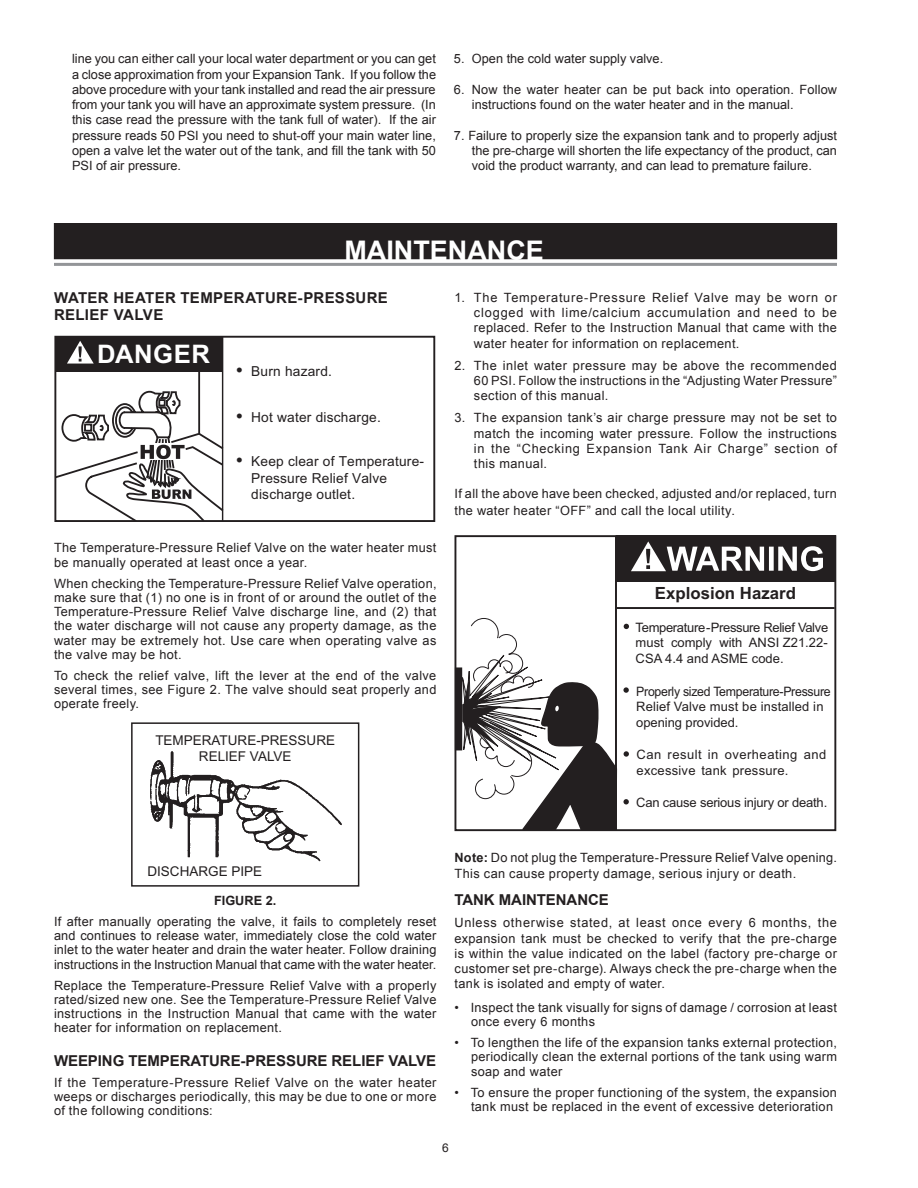
<style>
.page{position:relative;width:918px;height:1188px;background:#fff}
.page>*{position:absolute;margin:0;border:0;box-sizing:border-box;transform-origin:0 0}
.t1{font:700 27px "Arial";color:#fff}
.t2{font:700 25.5px "Arial";letter-spacing:.02em;color:#fff}
.t3{font:700 16.8px "Arial";color:#231f20}
.t4{font:700 15px "Arial";letter-spacing:-.005em;color:#231f20}
.t5{font:700 15px/16.5px "Arial";letter-spacing:.02em;color:#231f20}
.t6{font:13.8px/16.5px "Arial";letter-spacing:.015em;color:#231f20}
.t7{font:13.5px/16.2px "Arial";color:#231f20;text-align:center}
.t8{font:13.05px/15.6px "Arial";color:#231f20;text-align:justify}
.t9{font:13.05px/15.6px "Arial";color:#231f20;scale:.95 1}
.t10{font:13.05px/15.6px "Arial";letter-spacing:.035em;color:#231f20}
.t11{font:12.75px/15.3px "Arial";letter-spacing:.025em;color:#231f20;text-align:justify}
.t12{font:12.75px/15.3px "Arial";letter-spacing:.005em;color:#231f20}
.t13{font:12.75px "Arial";color:#231f20}
.t14{font:700 12.75px "Arial";color:#231f20}
.t15{font:12px "Arial";color:#231f20}
.s1{font-weight:700;font-size:16.95px}
.s2{font-weight:700}
</style>
<div class="page">
<div style="left:54px;top:224px;width:783px;height:35px;background:#231f20"></div>
<div style="left:54px;top:223px;width:783px;height:36px;border:1px solid #231f20"></div>
<hr style="left:54px;top:263px;width:783px;height:3px;background:#939598">
<div style="left:55px;top:336px;width:168px;height:36px;background:#231f20"></div>
<div style="left:54px;top:336px;width:381px;height:186px;border:2px solid #231f20"></div>
<svg style="left:54px;top:341px;width:171px;height:181px"></svg>
<hr style="left:222px;top:337px;width:1px;height:184px;background:#231f20">
<img style="left:150px;top:751px;width:192px;height:111px">
<div style="left:131px;top:722px;width:228px;height:165px;border:2px solid #231f20"></div>
<div style="left:456px;top:668px;width:5px;height:82px;background:#231f20"></div>
<div style="left:455px;top:667px;width:7px;height:83px;border:1px solid #231f20"></div>
<div style="left:616px;top:536px;width:219px;height:46px;background:#231f20"></div>
<hr style="left:617px;top:607px;width:218px;height:2px;background:#231f20">
<svg style="left:462px;top:535px;width:361px;height:296px"></svg>
<p class="t11" style="left:72px;top:51px;width:366px">line you can either call your local water department or you can get a close approximation from your Expansion Tank. If you follow the above procedure with your tank installed and read the air pressure from your tank you will have an approximate system pressure. (In this case read the pressure with the tank full of water). If the air pressure reads 50 PSI you need to shut-off your main water line, open a valve let the water out of the tank, and fill the tank with 50<br>PSI of air pressure.</p>
<p class="t13" style="left:454px;top:50px;width:211px">5. Open the cold water supply valve.</p>
<p class="t12" style="left:472px;top:82px;width:367px;text-indent:-18px">6. Now the water heater can be put back into operation. Follow instructions found on the water heater and in the manual.</p>
<p class="t11" style="left:472px;top:128px;width:367px;text-indent:-18px">7. Failure to properly size the expansion tank and to properly adjust the pre-charge will shorten the life expectancy of the product, can void the product warranty, and can lead to premature failure.</p>
<h1 class="t1" style="left:344px;top:232px;width:201px">MAINTENANCE</h1>
<p class="t5" style="left:54px;top:290px;width:335px">WATER HEATER TEMPERATURE-PRESSURE<br>RELIEF VALVE</p>
<h2 class="t2" style="left:97px;top:337px;width:114px">DANGER</h2>
<p class="t6" style="left:237px;top:363px;width:97px"><span class="s1">•</span> Burn hazard.</p>
<p class="t6" style="left:237px;top:409px;width:146px"><span class="s1">•</span> Hot water discharge.</p>
<p class="t6" style="left:251px;top:453px;width:174px;text-indent:-15px"><span class="s1">•</span> Keep clear of Temperature-<br>Pressure Relief Valve discharge outlet.</p>
<p class="t11" style="left:474px;top:290px;width:365px;text-indent:-19px">1. The Temperature-Pressure Relief Valve may be worn or clogged with lime/calcium accumulation and need to be replaced. Refer to the Instruction Manual that came with the water heater for information on replacement.</p>
<p class="t11" style="left:474px;top:358px;width:365px;text-indent:-19px">2. The inlet water pressure may be above the recommended 60 PSI. Follow the instructions in the “Adjusting Water Pressure” section of this manual.</p>
<p class="t11" style="left:474px;top:410px;width:365px;text-indent:-19px">3. The expansion tank’s air charge pressure may not be set to match the incoming water pressure. Follow the instructions in the “Checking Expansion Tank Air Charge” section of this manual.</p>
<p class="t11" style="left:455px;top:486px;width:384px;line-height:16.5px">If all the above have been checked, adjusted and/or replaced, turn the water heater “OFF” and call the local utility.</p>
<p class="t11" style="left:54px;top:541px;width:384px;line-height:14.2px">The Temperature-Pressure Relief Valve on the water heater must be manually operated at least once a year.</p>
<p class="t11" style="left:54px;top:576px;width:384px;line-height:14.2px">When checking the Temperature-Pressure Relief Valve operation, make sure that (1) no one is in front of or around the outlet of the Temperature-Pressure Relief Valve discharge line, and (2) that the water discharge will not cause any property damage, as the water may be extremely hot. Use care when operating valve as the valve may be hot.</p>
<p class="t11" style="left:54px;top:668px;width:384px;line-height:14.2px">To check the relief valve, lift the lever at the end of the valve several times, see Figure 2. The valve should seat properly and operate freely.</p>
<p class="t7" style="left:155px;top:732px;width:181px">TEMPERATURE-PRESSURE<br>RELIEF VALVE</p>
<p class="t7" style="left:147px;top:863px;width:116px">DISCHARGE PIPE</p>
<p class="t14" style="left:214px;top:892px;width:64px">FIGURE 2.</p>
<p class="t11" style="left:54px;top:914px;width:384px;line-height:14.2px">If after manually operating the valve, it fails to completely reset and continues to release water, immediately close the cold water inlet to the water heater and drain the water heater. Follow draining instructions in the Instruction Manual that came with the water heater.</p>
<p class="t11" style="left:54px;top:978px;width:384px;line-height:14.2px">Replace the Temperature-Pressure Relief Valve with a properly rated/sized new one. See the Temperature-Pressure Relief Valve instructions in the Instruction Manual that came with the water heater for information on replacement.</p>
<p class="t4" style="left:54px;top:1051px;width:384px">WEEPING TEMPERATURE-PRESSURE RELIEF VALVE</p>
<p class="t11" style="left:54px;top:1075px;width:384px;line-height:14.2px">If the Temperature-Pressure Relief Valve on the water heater weeps or discharges periodically, this may be due to one or more of the following conditions:</p>
<h3 class="t3" style="left:655px;top:582px;width:143px">Explosion Hazard</h3>
<p class="t8" style="left:636px;top:619px;width:194px">Temperature-Pressure Relief Valve must comply with ANSI Z21.22- CSA 4.4 and ASME code.</p>
<p class="t9" style="left:636px;top:683px;width:206px">Properly sized Temperature-Pressure<br>Relief Valve must be installed in opening provided.</p>
<p class="t10" style="left:637px;top:747px;width:191px">Can result in overheating and excessive tank pressure.</p>
<p class="t8" style="left:636px;top:795px;width:193px">Can cause serious injury or death.</p>
<p class="t11" style="left:454px;top:849px;width:384px;line-height:16.5px"><span class="s2">Note:</span> Do not plug the Temperature-Pressure Relief Valve opening.<br>This can cause property damage, serious injury or death.</p>
<p class="t4" style="left:454px;top:890px;width:156px">TANK MAINTENANCE</p>
<p class="t11" style="left:454px;top:915px;width:384px">Unless otherwise stated, at least once every 6 months, the expansion tank must be checked to verify that the pre-charge is within the value indicated on the label (factory pre-charge or customer set pre-charge). Always check the pre-charge when the tank is isolated and empty of water.</p>
<p class="t11" style="left:471px;top:1000px;width:367px;line-height:14.2px;text-indent:-17px">• Inspect the tank visually for signs of damage / corrosion at least once every 6 months</p>
<p class="t11" style="left:471px;top:1036px;width:367px;line-height:14.2px;text-indent:-17px">• To lengthen the life of the expansion tanks external protection, periodically clean the external portions of the tank using warm soap and water</p>
<p class="t11" style="left:471px;top:1085px;width:367px;line-height:14.2px;text-indent:-17px">• To ensure the proper functioning of the system, the expansion tank must be replaced in the event of excessive deterioration</p>
<p class="t15" style="left:442px;top:1140px;width:8px">6</p>
</div>
